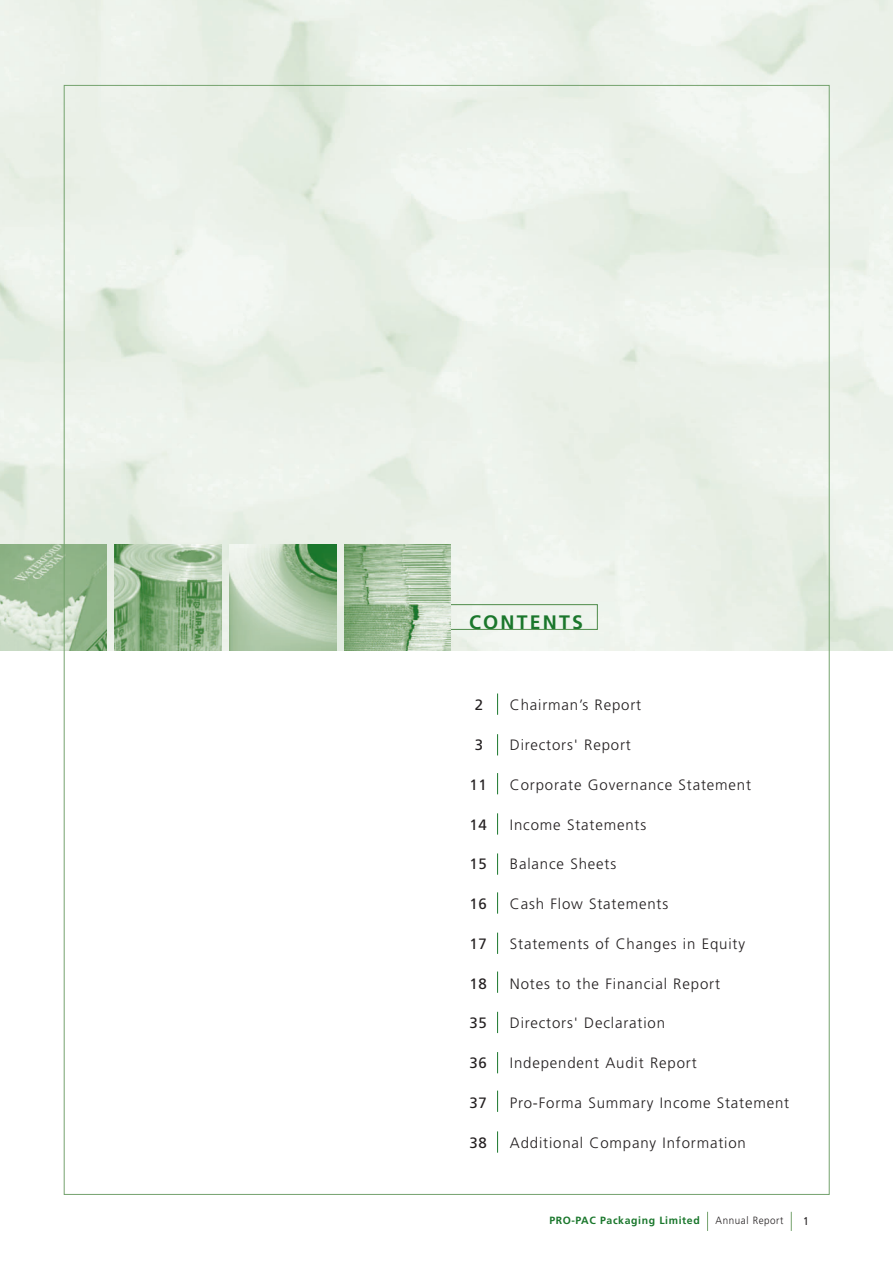
<style>
.page{position:relative;width:893px;height:1263px;background:#fff}
.page>*{position:absolute;margin:0;border:0;box-sizing:border-box;transform-origin:0 0}
.t1{font:700 19.5px "Frutiger";letter-spacing:.11em;color:#1a772c}
.t2{font:300 15px "Frutiger";letter-spacing:.055em;color:#231f20}
.t3{font:15px "Frutiger";letter-spacing:.055em;color:#231f20}
.t4{font:11.25px "Frutiger";color:#231f20;scale:.9 1}
.t5{font:700 10.5px "Frutiger";letter-spacing:.055em;color:#1a772c}
.t6{font:300 10.5px "Frutiger";letter-spacing:.055em;color:#231f20;scale:.94 1}
</style>
<div class="page">
<img style="left:0;top:0;width:892px;height:651px">
<img style="left:0;top:544px;width:106px;height:107px">
<svg style="left:707px;top:1212px;width:1px;height:19px"></svg>
<svg style="left:790px;top:1212px;width:1px;height:19px"></svg>
<img style="left:115px;top:544px;width:106px;height:107px">
<img style="left:230px;top:544px;width:106px;height:107px">
<div style="left:383px;top:604px;width:214px;height:26px;border:1px solid #4d8b49"></div>
<img style="left:344px;top:544px;width:107px;height:107px">
<svg style="left:497px;top:694px;width:1px;height:21px"></svg>
<svg style="left:497px;top:734px;width:1px;height:21px"></svg>
<svg style="left:497px;top:773px;width:1px;height:21px"></svg>
<svg style="left:497px;top:813px;width:1px;height:22px"></svg>
<svg style="left:497px;top:853px;width:1px;height:22px"></svg>
<svg style="left:497px;top:892px;width:1px;height:22px"></svg>
<svg style="left:497px;top:933px;width:1px;height:21px"></svg>
<svg style="left:497px;top:972px;width:1px;height:21px"></svg>
<svg style="left:497px;top:1012px;width:1px;height:21px"></svg>
<svg style="left:497px;top:1052px;width:1px;height:21px"></svg>
<svg style="left:497px;top:1091px;width:1px;height:21px"></svg>
<svg style="left:497px;top:1131px;width:1px;height:22px"></svg>
<h1 class="t1" style="left:469px;top:614px;width:115px">CONTENTS</h1>
<p class="t3" style="left:475px;top:699px;width:10px">2</p>
<p class="t2" style="left:510px;top:699px;width:133px">Chairman’s Report</p>
<p class="t3" style="left:475px;top:739px;width:10px">3</p>
<p class="t2" style="left:510px;top:739px;width:122px">Directors' Report</p>
<p class="t3" style="left:469px;top:779px;width:19px">11</p>
<p class="t2" style="left:510px;top:779px;width:243px">Corporate Governance Statement</p>
<p class="t3" style="left:469px;top:818px;width:19px">14</p>
<p class="t2" style="left:510px;top:818px;width:138px">Income Statements</p>
<p class="t3" style="left:469px;top:858px;width:19px">15</p>
<p class="t2" style="left:510px;top:858px;width:108px">Balance Sheets</p>
<p class="t3" style="left:469px;top:898px;width:19px">16</p>
<p class="t2" style="left:510px;top:898px;width:160px">Cash Flow Statements</p>
<p class="t3" style="left:469px;top:938px;width:19px">17</p>
<p class="t2" style="left:510px;top:938px;width:237px">Statements of Changes in Equity</p>
<p class="t3" style="left:469px;top:977px;width:19px">18</p>
<p class="t2" style="left:510px;top:977px;width:212px">Notes to the Financial Report</p>
<p class="t3" style="left:469px;top:1017px;width:19px">35</p>
<p class="t2" style="left:510px;top:1017px;width:157px">Directors' Declaration</p>
<p class="t3" style="left:469px;top:1057px;width:19px">36</p>
<p class="t2" style="left:510px;top:1057px;width:188px">Independent Audit Report</p>
<p class="t3" style="left:469px;top:1097px;width:19px">37</p>
<p class="t2" style="left:510px;top:1097px;width:281px">Pro-Forma Summary Income Statement</p>
<p class="t3" style="left:469px;top:1136px;width:19px">38</p>
<p class="t2" style="left:510px;top:1136px;width:237px">Additional Company Information</p>
<p class="t5" style="left:549px;top:1217px;width:152px">PRO-PAC Packaging Limited</p>
<p class="t6" style="left:715px;top:1217px;width:74px">Annual Report</p>
<p class="t4" style="left:803px;top:1216px;width:8px">1</p>
</div>
